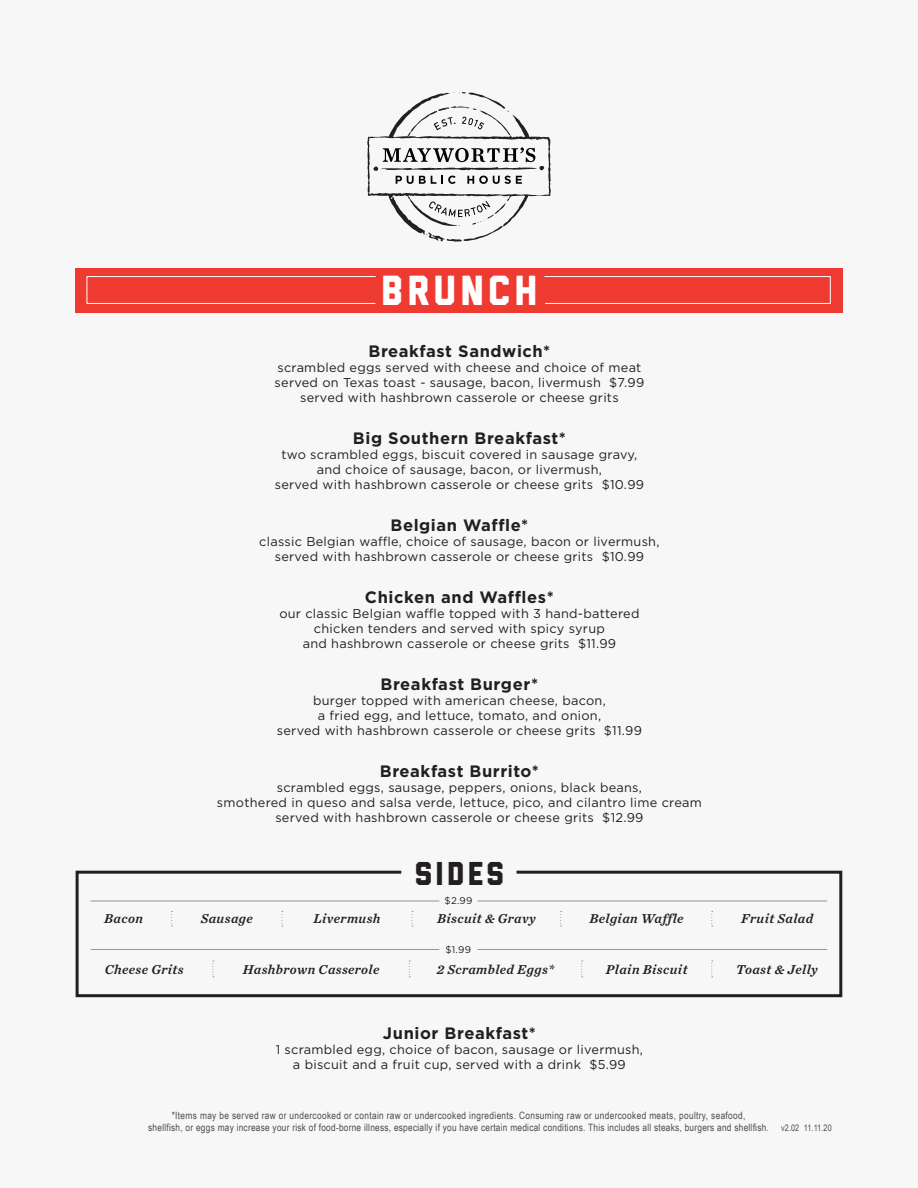
<style>
.page{position:relative;width:918px;height:1188px;background:#f7f7f8}
.page>*{position:absolute;margin:0;border:0;box-sizing:border-box;transform-origin:0 0}
.t1{font:800 42px "Liberator";letter-spacing:.1em;color:#fff}
.t2{font:800 33px "Liberator";letter-spacing:.1em;color:#231f20}
.t3{font:700 16.5px "Gotham";letter-spacing:.035em;color:#231f20}
.t4{font:italic 13.5px "Chronicle Text G3 Semi";letter-spacing:.03em;color:#231f20}
.t5{font:12.75px/15px "Gotham";letter-spacing:.02em;color:#231f20;text-align:center}
.t6{font:10.2px "Arial Narrow";letter-spacing:.025em;color:#4b4c4d}
.t7{font:9.75px "Gotham";color:#231f20}
.t8{font:9px "Arial Narrow";letter-spacing:.015em;color:#4b4c4d}
</style>
<div class="page">
<svg style="left:367px;top:92px;width:184px;height:150px"></svg>
<svg style="left:75px;top:870px;width:768px;height:128px"></svg>
<svg style="left:409px;top:961px;width:1px;height:16px"></svg>
<svg style="left:212px;top:961px;width:2px;height:16px"></svg>
<svg style="left:711px;top:961px;width:2px;height:16px"></svg>
<svg style="left:581px;top:961px;width:2px;height:16px"></svg>
<svg style="left:412px;top:911px;width:1px;height:16px"></svg>
<svg style="left:560px;top:911px;width:2px;height:16px"></svg>
<svg style="left:711px;top:911px;width:2px;height:16px"></svg>
<svg style="left:282px;top:911px;width:1px;height:16px"></svg>
<svg style="left:171px;top:911px;width:2px;height:16px"></svg>
<hr style="left:91px;top:901px;width:348px;height:1px;background:#939598">
<hr style="left:91px;top:949px;width:348px;height:1px;background:#939598">
<hr style="left:478px;top:901px;width:349px;height:1px;background:#939598">
<hr style="left:478px;top:949px;width:349px;height:1px;background:#939598">
<div style="left:76px;top:268px;width:767px;height:44px;background:#ee3a30"></div>
<div style="left:86px;top:276px;width:290px;height:28px;border:1px solid #fff"></div>
<svg style="left:544px;top:276px;width:287px;height:28px"></svg>
<p class="t1" style="left:381px;top:276px;width:158px">BRUNCH</p>
<p class="t3" style="left:369px;top:340px;width:183px">Breakfast Sandwich*</p>
<p class="t5" style="left:277px;top:360px;width:366px">scrambled eggs served with cheese and choice of meat</p>
<p class="t5" style="left:275px;top:375px;width:371px">served on Texas toast - sausage, bacon, livermush $7.99 served with hashbrown casserole or cheese grits</p>
<p class="t3" style="left:353px;top:427px;width:214px">Big Southern Breakfast*</p>
<p class="t5" style="left:281px;top:447px;width:357px">two scrambled eggs, biscuit covered in sausage gravy,</p>
<p class="t5" style="left:317px;top:462px;width:287px">and choice of sausage, bacon, or livermush,</p>
<p class="t5" style="left:275px;top:477px;width:371px">served with hashbrown casserole or cheese grits $10.99</p>
<p class="t3" style="left:391px;top:514px;width:139px">Belgian Waffle*</p>
<p class="t5" style="left:259px;top:534px;width:402px">classic Belgian waffle, choice of sausage, bacon or livermush,</p>
<p class="t5" style="left:275px;top:549px;width:371px">served with hashbrown casserole or cheese grits $10.99</p>
<p class="t3" style="left:365px;top:586px;width:190px">Chicken and Waffles*</p>
<p class="t5" style="left:279px;top:606px;width:362px">our classic Belgian waffle topped with 3 hand-battered</p>
<p class="t5" style="left:314px;top:621px;width:292px">chicken tenders and served with spicy syrup</p>
<p class="t5" style="left:303px;top:636px;width:315px">and hashbrown casserole or cheese grits $11.99</p>
<p class="t3" style="left:381px;top:673px;width:159px">Breakfast Burger*</p>
<p class="t5" style="left:313px;top:693px;width:294px">burger topped with american cheese, bacon,</p>
<p class="t5" style="left:318px;top:708px;width:285px">a fried egg, and lettuce, tomato, and onion,</p>
<p class="t5" style="left:277px;top:723px;width:367px">served with hashbrown casserole or cheese grits $11.99</p>
<p class="t3" style="left:380px;top:760px;width:161px">Breakfast Burrito*</p>
<p class="t5" style="left:277px;top:780px;width:367px">scrambled eggs, sausage, peppers, onions, black beans,</p>
<p class="t5" style="left:217px;top:795px;width:487px">smothered in queso and salsa verde, lettuce, pico, and cilantro lime cream</p>
<p class="t5" style="left:275px;top:810px;width:370px">served with hashbrown casserole or cheese grits $12.99</p>
<p class="t2" style="left:415px;top:862px;width:91px">SIDES</p>
<p class="t4" style="left:104px;top:908px;width:40px">Bacon</p>
<p class="t4" style="left:105px;top:958px;width:80px">Cheese Grits</p>
<p class="t4" style="left:313px;top:908px;width:69px">Livermush</p>
<p class="t4" style="left:201px;top:908px;width:54px">Sausage</p>
<p class="t4" style="left:243px;top:958px;width:138px">Hashbrown Casserole</p>
<p class="t7" style="left:445px;top:895px;width:29px">$2.99</p>
<p class="t4" style="left:437px;top:908px;width:100px">Biscuit &amp; Gravy</p>
<p class="t4" style="left:589px;top:908px;width:96px">Belgian Waffle</p>
<p class="t4" style="left:741px;top:908px;width:73px">Fruit Salad</p>
<p class="t4" style="left:606px;top:958px;width:83px">Plain Biscuit</p>
<p class="t4" style="left:736px;top:958px;width:83px">Toast &amp; Jelly</p>
<p class="t7" style="left:446px;top:944px;width:27px">$1.99</p>
<p class="t4" style="left:437px;top:958px;width:119px">2 Scrambled Eggs*</p>
<p class="t3" style="left:383px;top:1022px;width:154px">Junior Breakfast*</p>
<p class="t5" style="left:276px;top:1041px;width:369px">1 scrambled egg, choice of bacon, sausage or livermush,</p>
<p class="t5" style="left:293px;top:1056px;width:334px">a biscuit and a fruit cup, served with a drink $5.99</p>
<p class="t6" style="left:172px;top:1107px;width:575px">*Items may be served raw or undercooked or contain raw or undercooked ingredients. Consuming raw or undercooked meats, poultry, seafood,</p>
<p class="t6" style="left:148px;top:1119px;width:622px">shellfish, or eggs may increase your risk of food-borne illness, especially if you have certain medical conditions. This includes all steaks, burgers and shellfish.</p>
<p class="t8" style="left:781px;top:1121px;width:52px">v2.02 11.11.20</p>
</div>
